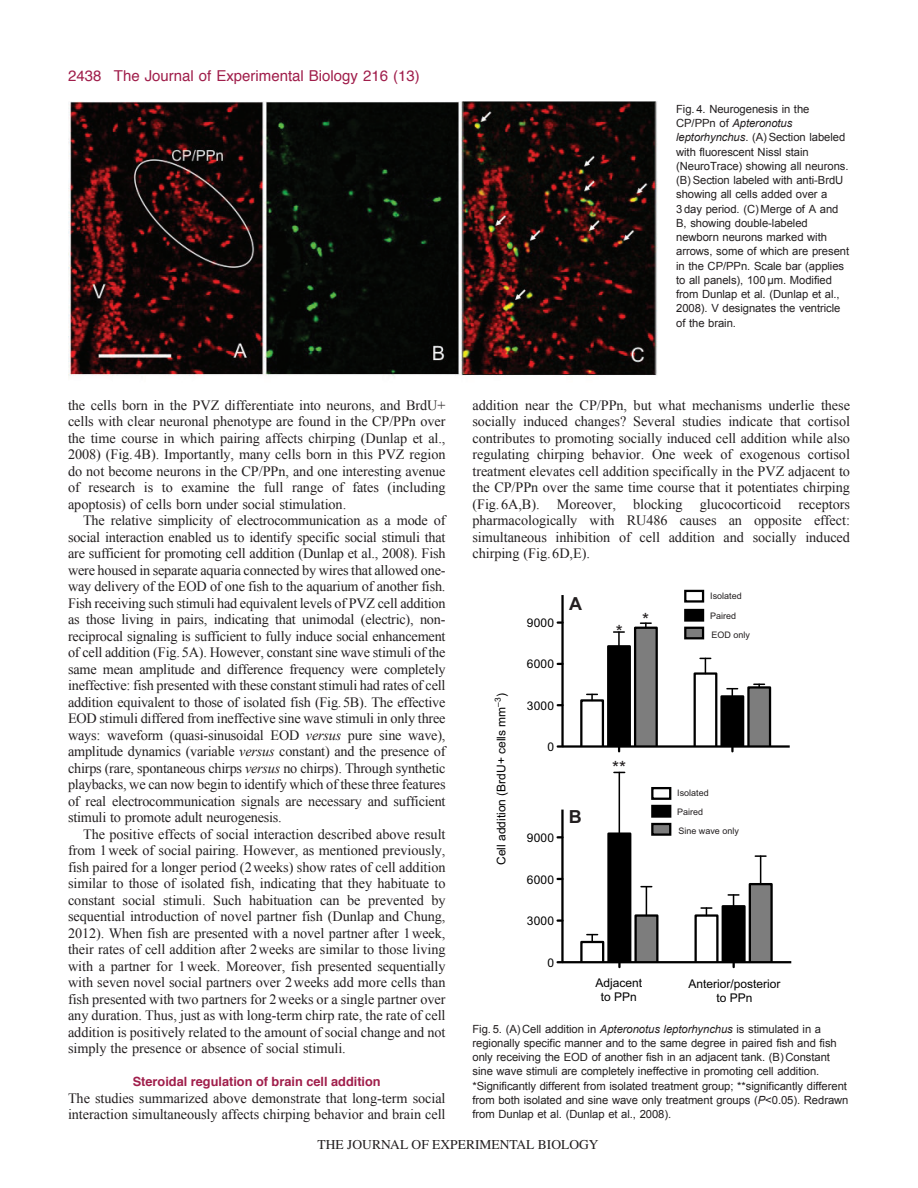
<style>
.page{position:relative;width:918px;height:1188px;background:#fff}
.page>*{position:absolute;margin:0;border:0;box-sizing:border-box;transform-origin:0 0}
.t1{font:18px "Arial";color:#231f20}
.t2{font:700 18px "Arial";color:#231f20}
.t3{font:15px "Helvetica";color:#a01e4b}
.t4{font:14.25px/16.5px "Times New Roman";letter-spacing:-.005em;color:#231f20;text-align:justify}
.t5{font:13.5px "Times";color:#231f20}
.t6{font:700 12.75px "Helvetica";color:#a01e4b}
.t7{font:12px/14.4px "Arial";color:#000;text-align:center}
.t8{font:11.25px/14.2px "Arial";letter-spacing:-.005em;color:#231f20}
.t9{font:9px/18.5px "Arial";color:#231f20}
.s1{font-style:italic}
</style>
<div class="page">
<img style="left:68px;top:102px;width:590px;height:274px">
<div style="left:580px;top:699px;width:24px;height:49px;border:2px solid #000"></div>
<svg style="left:587px;top:694px;width:10px;height:6px"></svg>
<div style="left:694px;top:672px;width:23px;height:76px;border:2px solid #000"></div>
<svg style="left:700px;top:658px;width:11px;height:16px"></svg>
<div style="left:608px;top:646px;width:22px;height:101px;background:#000"></div>
<div style="left:607px;top:645px;width:24px;height:103px;border:2px solid #000"></div>
<svg style="left:614px;top:631px;width:10px;height:15px"></svg>
<div style="left:722px;top:696px;width:21px;height:51px;background:#000"></div>
<div style="left:720px;top:695px;width:24px;height:53px;border:2px solid #000"></div>
<svg style="left:727px;top:688px;width:11px;height:8px"></svg>
<div style="left:635px;top:628px;width:22px;height:119px;background:#7d7d7d"></div>
<div style="left:634px;top:627px;width:24px;height:121px;border:2px solid #000"></div>
<svg style="left:641px;top:622px;width:10px;height:6px"></svg>
<div style="left:748px;top:687px;width:22px;height:60px;background:#7d7d7d"></div>
<div style="left:747px;top:686px;width:24px;height:62px;border:2px solid #000"></div>
<svg style="left:754px;top:684px;width:10px;height:3px"></svg>
<hr style="left:563px;top:745px;width:227px;height:3px;background:#000">
<hr style="left:561px;top:595px;width:3px;height:152px;background:#000">
<svg style="left:558px;top:745px;width:5px;height:3px"></svg>
<div style="left:684px;top:590px;width:20px;height:13px;border:2px solid #000"></div>
<div style="left:685px;top:610px;width:18px;height:11px;background:#000"></div>
<div style="left:684px;top:609px;width:20px;height:13px;border:2px solid #000"></div>
<div style="left:685px;top:628px;width:18px;height:10px;background:#7d7d7d"></div>
<div style="left:684px;top:627px;width:20px;height:12px;border:2px solid #000"></div>
<div style="left:580px;top:941px;width:24px;height:22px;border:2px solid #000"></div>
<svg style="left:587px;top:934px;width:11px;height:8px"></svg>
<div style="left:694px;top:914px;width:25px;height:49px;border:2px solid #000"></div>
<svg style="left:701px;top:907px;width:11px;height:9px"></svg>
<div style="left:609px;top:834px;width:21px;height:128px;background:#000"></div>
<div style="left:607px;top:832px;width:24px;height:131px;border:2px solid #000"></div>
<hr style="left:619px;top:772px;width:1px;height:62px;background:#000">
<div style="left:723px;top:906px;width:21px;height:56px;background:#000"></div>
<div style="left:722px;top:905px;width:24px;height:58px;border:2px solid #000"></div>
<svg style="left:728px;top:894px;width:11px;height:12px"></svg>
<div style="left:636px;top:916px;width:21px;height:46px;background:#7d7d7d"></div>
<div style="left:634px;top:914px;width:24px;height:49px;border:2px solid #000"></div>
<svg style="left:641px;top:886px;width:11px;height:30px"></svg>
<div style="left:750px;top:884px;width:22px;height:78px;background:#7d7d7d"></div>
<div style="left:749px;top:883px;width:24px;height:80px;border:2px solid #000"></div>
<svg style="left:755px;top:855px;width:11px;height:29px"></svg>
<hr style="left:562px;top:961px;width:229px;height:2px;background:#000">
<svg style="left:618px;top:963px;width:3px;height:4px"></svg>
<hr style="left:561px;top:810px;width:3px;height:152px;background:#000">
<div style="left:651px;top:787px;width:20px;height:13px;border:2px solid #000"></div>
<div style="left:652px;top:806px;width:18px;height:11px;background:#000"></div>
<div style="left:651px;top:805px;width:20px;height:13px;border:2px solid #000"></div>
<div style="left:652px;top:824px;width:18px;height:11px;background:#7d7d7d"></div>
<div style="left:651px;top:823px;width:20px;height:13px;border:2px solid #000"></div>
<p class="t3" style="left:68px;top:69px;width:35px">2438</p>
<p class="t3" style="left:114px;top:69px;width:307px">The Journal of Experimental Biology 216 (13)</p>
<p class="t8" style="left:676px;top:102px;width:175px">Fig. 4. Neurogenesis in the<br>CP/PPn of <span class="s1">Apteronotus leptorhynchus</span>. (A)Section labeled with fluorescent Nissl stain (NeuroTrace) showing all neurons. (B)Section labeled with anti-BrdU showing all cells added over a<br>3 day period. (C) Merge of A and<br>B, showing double-labeled newborn neurons marked with arrows, some of which are present in the CP/PPn. Scale bar (applies to all panels), 100 μm. Modified from Dunlap et al. (Dunlap et al.,<br>2008). V designates the ventricle of the brain.</p>
<p class="t4" style="left:68px;top:396px;width:379px">the cells born in the PVZ differentiate into neurons, and BrdU+ cells with clear neuronal phenotype are found in the CP/PPn over the time course in which pairing affects chirping (Dunlap et al., 2008) (Fig.4B). Importantly, many cells born in this PVZ region do not become neurons in the CP/PPn, and one interesting avenue of research is to examine the full range of fates (including apoptosis) of cells born under social stimulation.</p>
<p class="t4" style="left:68px;top:512px;width:379px;text-indent:15px">The relative simplicity of electrocommunication as a mode of social interaction enabled us to identify specific social stimuli that are sufficient for promoting cell addition (Dunlap et al., 2008). Fish were housed in separate aquaria connected by wires that allowed one&shy;way delivery of the EOD of one fish to the aquarium of another fish.<br>Fish receiving such stimuli had equivalent levels of PVZ cell addition as those living in pairs, indicating that unimodal (electric), non&shy;reciprocal signaling is sufficient to fully induce social enhancement of cell addition (Fig.5A). However, constant sine wave stimuli of the same mean amplitude and difference frequency were completely ineffective: fish presented with these constant stimuli had rates of cell addition equivalent to those of isolated fish (Fig.5B). The effective EOD stimuli differed from ineffective sine wave stimuli in only three ways: waveform (quasi-sinusoidal EOD <span class="s1">versus</span> pure sine wave), amplitude dynamics (variable <span class="s1">versus</span> constant) and the presence of chirps (rare, spontaneous chirps <span class="s1">versus</span> no chirps). Through synthetic playbacks, we can now begin to identify which of these three features of real electrocommunication signals are necessary and sufficient stimuli to promote adult neurogenesis.</p>
<p class="t4" style="left:68px;top:825px;width:379px;text-indent:15px">The positive effects of social interaction described above result from 1week of social pairing. However, as mentioned previously, fish paired for a longer period (2weeks) show rates of cell addition similar to those of isolated fish, indicating that they habituate to constant social stimuli. Such habituation can be prevented by sequential introduction of novel partner fish (Dunlap and Chung, 2012). When fish are presented with a novel partner after 1week, their rates of cell addition after 2weeks are similar to those living with a partner for 1week. Moreover, fish presented sequentially with seven novel social partners over 2weeks add more cells than fish presented with two partners for 2weeks or a single partner over any duration. Thus, just as with long-term chirp rate, the rate of cell addition is positively related to the amount of social change and not simply the presence or absence of social stimuli.</p>
<p class="t6" style="left:133px;top:1076px;width:249px">Steroidal regulation of brain cell addition</p>
<p class="t4" style="left:68px;top:1089px;width:379px">The studies summarized above demonstrate that long-term social interaction simultaneously affects chirping behavior and brain cell</p>
<p class="t4" style="left:472px;top:396px;width:379px">addition near the CP/PPn, but what mechanisms underlie these socially induced changes? Several studies indicate that cortisol contributes to promoting socially induced cell addition while also regulating chirping behavior. One week of exogenous cortisol treatment elevates cell addition specifically in the PVZ adjacent to the CP/PPn over the same time course that it potentiates chirping (Fig.6A,B). Moreover, blocking glucocorticoid receptors pharmacologically with RU486 causes an opposite effect: simultaneous inhibition of cell addition and socially induced chirping (Fig.6D,E).</p>
<p class="t9" style="left:710px;top:588px;width:33px">Isolated</p>
<p class="t9" style="left:710px;top:608px;width:28px">Paired</p>
<p class="t2" style="left:569px;top:593px;width:14px">A</p>
<p class="t1" style="left:642px;top:614px;width:9px">*</p>
<p class="t7" style="left:527px;top:617px;width:29px">9000</p>
<p class="t1" style="left:616px;top:625px;width:9px">*</p>
<p class="t9" style="left:711px;top:626px;width:40px">EOD only</p>
<p class="t7" style="left:527px;top:658px;width:29px">6000</p>
<p class="t7" style="left:495px;top:865px;width:173px;rotate:-90deg">Cell addition (BrdU+ cells mm<sup>–3</sup>)</p>
<p class="t7" style="left:527px;top:699px;width:29px">3000</p>
<p class="t7" style="left:547px;top:741px;width:8px">0</p>
<p class="t1" style="left:612px;top:761px;width:16px">**</p>
<p class="t9" style="left:677px;top:785px;width:33px">Isolated<br>Paired</p>
<p class="t2" style="left:569px;top:806px;width:14px">B</p>
<p class="t9" style="left:678px;top:823px;width:62px">Sine wave only</p>
<p class="t7" style="left:527px;top:832px;width:29px">9000</p>
<p class="t7" style="left:527px;top:873px;width:29px">6000</p>
<p class="t7" style="left:527px;top:915px;width:29px">3000</p>
<p class="t7" style="left:547px;top:957px;width:8px">0</p>
<p class="t7" style="left:595px;top:977px;width:48px">Adjacent to PPn</p>
<p class="t7" style="left:688px;top:978px;width:94px">Anterior/posterior to PPn</p>
<p class="t8" style="left:472px;top:1022px;width:378px">Fig. 5. (A) Cell addition in <span class="s1">Apteronotus leptorhynchus</span> is stimulated in a regionally specific manner and to the same degree in paired fish and fish only receiving the EOD of another fish in an adjacent tank. (B) Constant sine wave stimuli are completely ineffective in promoting cell addition. *Significantly different from isolated treatment group; **significantly different from both isolated and sine wave only treatment groups (<span class="s1">P</span>&lt;0.05). Redrawn from Dunlap et al. (Dunlap et al., 2008).</p>
<p class="t5" style="left:318px;top:1137px;width:282px">THE JOURNAL OF EXPERIMENTAL BIOLOGY</p>
</div>
